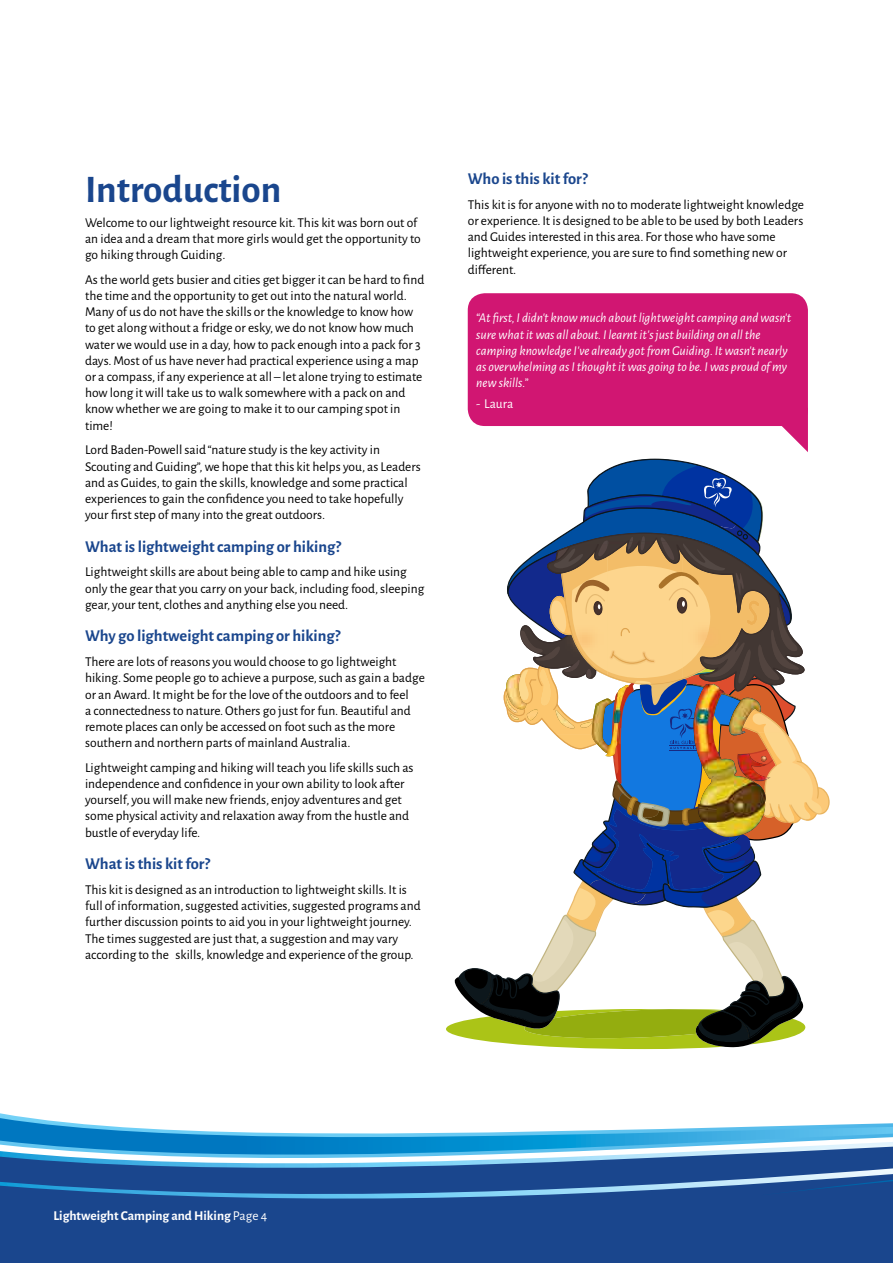
<style>
.page{position:relative;width:893px;height:1263px;background:#fff}
.page>*{position:absolute;margin:0;border:0;box-sizing:border-box;transform-origin:0 0}
.t1{font:700 39px "Alegreya Sans";color:#1a468d}
.t2{font:700 16.5px "Alegreya Sans";color:#1a468d}
.t3{font:13.5px/16.2px "Alegreya Sans";color:#000}
.t4{font:italic 13.5px/16.2px "Alegreya Sans";color:#fff}
.t5{font:700 13.5px "Alegreya Sans";color:#fff}
.t6{font:13.5px "Alegreya Sans";color:#fff}
.s1{font-style:italic}
.s2{font-weight:400}
</style>
<div class="page">
<div style="left:468px;top:293px;width:340px;height:133px;background:#d11672;border-radius:17px"></div>
<div style="left:0;top:1211px;width:893px;height:52px;background:#1a468d"></div>
<hr style="left:0;top:1208px;width:893px;height:3px;background:#1a468d">
<svg style="left:0;top:1116px;width:893px;height:92px;background:#3261a0"></svg>
<svg style="left:0;top:1118px;width:893px;height:45px"></svg>
<svg style="left:761px;top:1180px;width:132px;height:15px;background:#204e93"></svg>
<svg style="left:446px;top:408px;width:384px;height:641px"></svg>
<h1 class="t1" style="left:85px;top:161px;width:198px">Introduction</h1>
<p class="t3" style="left:85px;top:214px;width:337px">Welcome to our lightweight resource kit. This kit was born out of an idea and a dream that more girls would get the opportunity to go hiking through Guiding.</p>
<p class="t3" style="left:85px;top:271px;width:341px">As the world gets busier and cities get bigger it can be hard to find the time and the opportunity to get out into the natural world.<br>Many of us do not have the skills or the knowledge to know how to get along without a fridge or esky, we do not know how much water we would use in a day, how to pack enough into a pack for 3 days. Most of us have never had practical experience using a map or a compass, if any experience at all – let alone trying to estimate how long it will take us to walk somewhere with a pack on and know whether we are going to make it to our camping spot in time!</p>
<p class="t3" style="left:85px;top:441px;width:337px">Lord Baden-Powell said “nature study is the key activity in Scouting and Guiding”, we hope that this kit helps you, as Leaders and as Guides, to gain the skills, knowledge and some practical experiences to gain the confidence you need to take hopefully your first step of many into the great outdoors.</p>
<p class="t2" style="left:85px;top:534px;width:257px">What is lightweight camping or hiking?</p>
<p class="t3" style="left:85px;top:563px;width:341px">Lightweight skills are about being able to camp and hike using only the gear that you carry on your back, including food, sleeping gear, your tent, clothes and anything else you need.</p>
<p class="t2" style="left:85px;top:624px;width:257px">Why go lightweight camping or hiking?</p>
<p class="t3" style="left:85px;top:653px;width:341px">There are lots of reasons you would choose to go lightweight hiking. Some people go to achieve a purpose, such as gain a badge or an Award. It might be for the love of the outdoors and to feel<br>a connectedness to nature. Others go just for fun. Beautiful and remote places can only be accessed on foot such as the more southern and northern parts of mainland Australia.</p>
<p class="t3" style="left:85px;top:759px;width:330px">Lightweight camping and hiking will teach you life skills such as independence and confidence in your own ability to look after yourself, you will make new friends, enjoy adventures and get some physical activity and relaxation away from the hustle and bustle of everyday life.</p>
<p class="t2" style="left:85px;top:852px;width:127px">What is this kit for?</p>
<p class="t3" style="left:85px;top:881px;width:337px">This kit is designed as an introduction to lightweight skills. It is full of information, suggested activities, suggested programs and further discussion points to aid you in your lightweight journey.<br>The times suggested are just that, a suggestion and may vary according to the skills, knowledge and experience of the group.</p>
<p class="t2" style="left:468px;top:167px;width:121px">Who is this kit for?</p>
<p class="t3" style="left:468px;top:196px;width:338px">This kit is for anyone with no to moderate lightweight knowledge or experience. It is designed to be able to be used by both Leaders and Guides interested in this area. For those who have some lightweight experience, you are sure to find something new or different.</p>
<p class="t4" style="left:476px;top:309px;width:316px">“At first, I didn’t know much about lightweight camping and wasn’t sure what it was all about. I learnt it’s just building on all the camping knowledge I’ve already got from Guiding. It wasn’t nearly as overwhelming as I thought it was going to be. I was proud of my new skills.”</p>
<p class="t6" style="left:476px;top:394px;width:39px"><span class="s1">-</span> Laura</p>
<p class="t5" style="left:53px;top:1205px;width:215px">Lightweight Camping and Hiking <span class="s2">Page 4</span></p>
</div>
